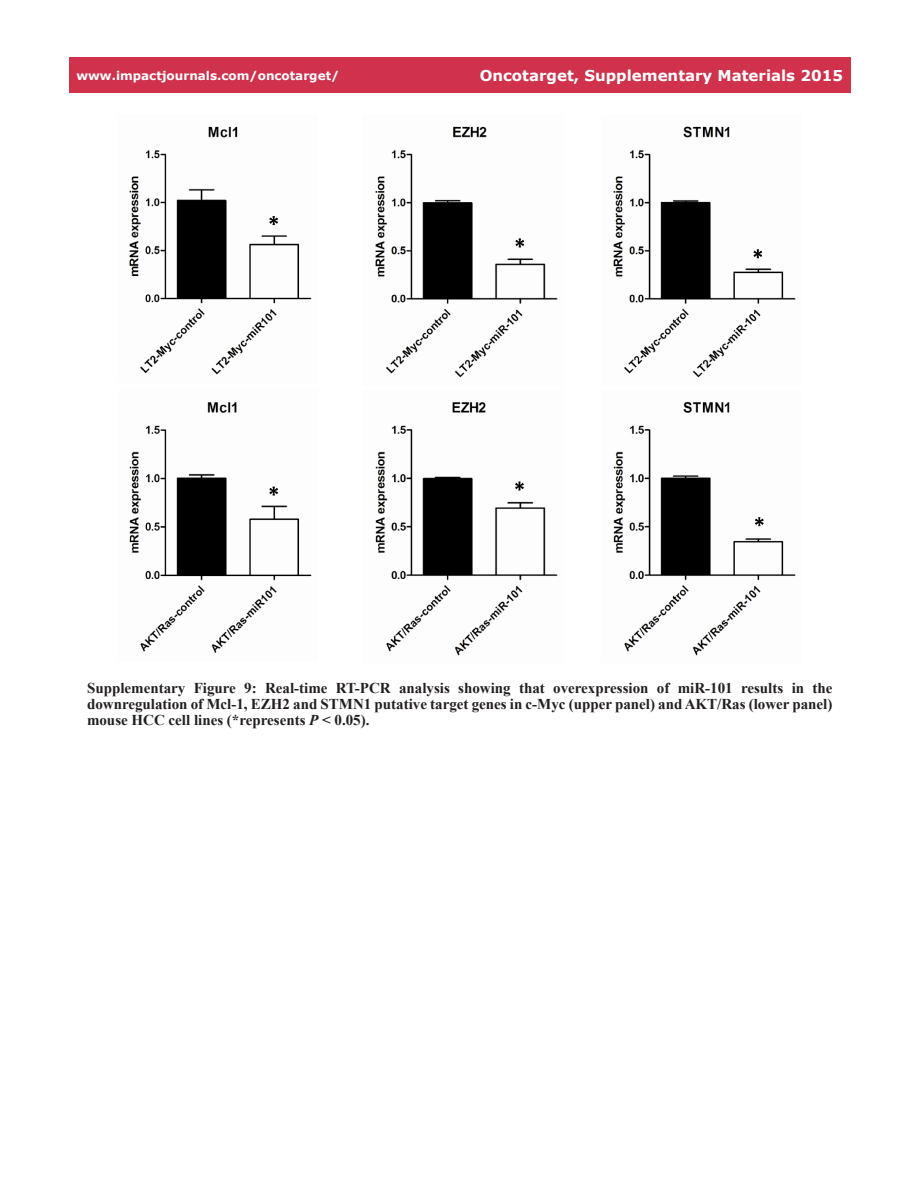
<style>
.page{position:relative;width:918px;height:1188px;background:#fff}
.page>*{position:absolute;margin:0;border:0;box-sizing:border-box;transform-origin:0 0}
.t1{font:700 15px/16.2px "Times New Roman";color:#231f20;text-align:justify}
.t2{font:700 15px "Verdana";color:#fff}
.t3{font:700 12px "Verdana";color:#fff}
.s1{font-style:italic}
</style>
<div class="page">
<div style="left:69px;top:57px;width:781px;height:36px;background:#d0324c"></div>
<img style="left:129px;top:126px;width:667px;height:530px">
<p class="t3" style="left:76px;top:67px;width:264px">www.impactjournals.com/oncotarget/</p>
<p class="t2" style="left:480px;top:66px;width:365px">Oncotarget, Supplementary Materials 2015</p>
<p class="t1" style="left:87px;top:679px;width:747px">Supplementary Figure 9: Real-time RT-PCR analysis showing that overexpression of miR-101 results in the downregulation of Mcl-1, EZH2 and STMN1 putative target genes in c-Myc (upper panel) and AKT/Ras (lower panel) mouse HCC cell lines (*represents <span class="s1">P</span> &lt; 0.05).</p>
</div>
